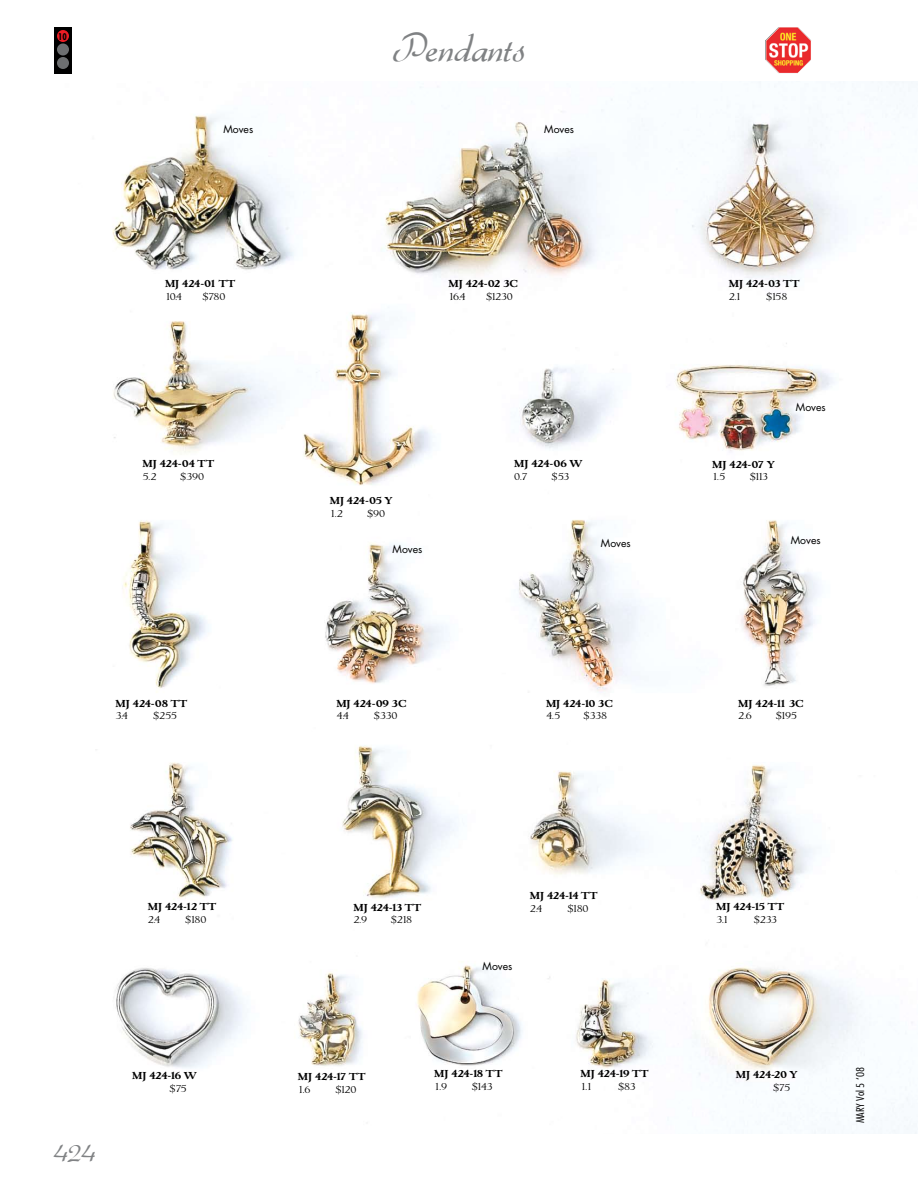
<style>
.page{position:relative;width:918px;height:1188px;background:#fff}
.page>*{position:absolute;margin:0;border:0;box-sizing:border-box;transform-origin:0 0}
.t1{font:42px "Gabrielle";color:#808284}
.t2{font:27px "Gabrielle";color:#808284}
.t3{font:700 10.5px "Erasmus";letter-spacing:-.02em;color:#000;scale:1.15 1}
.t4{font:300 10.5px "Erasmus";letter-spacing:-.045em;color:#000;scale:1.15 1}
.t5{font:10.5px "Futura";color:#000}
.t6{font:300 condensed 10.5px "Futura";color:#000;scale:1.15 1}
.t7{font:700 condensed 9px "Futura";color:#000}
</style>
<div class="page">
<img style="left:765px;top:27px;width:46px;height:46px">
<img style="left:96px;top:81px;width:822px;height:1053px">
<div style="left:54px;top:27px;width:18px;height:47px;background:#000"></div>
<div style="left:57px;top:30px;width:12px;height:12px;background:#ed1c24;border-radius:50%"></div>
<div style="left:57px;top:44px;width:12px;height:12px;background:#6d6f71;border-radius:50%"></div>
<div style="left:57px;top:57px;width:12px;height:12px;background:#6d6f71;border-radius:50%"></div>
<p class="t7" style="left:58px;top:31px;width:10px">10</p>
<h1 class="t1" style="left:393px;top:23px;width:133px">Pendants</h1>
<p class="t5" style="left:223px;top:122px;width:31px">Moves</p>
<p class="t5" style="left:544px;top:122px;width:31px">Moves</p>
<p class="t3" style="left:165px;top:277px;width:63px">MJ 424-01 TT</p>
<p class="t4" style="left:165px;top:289px;width:16px">10.4</p>
<p class="t4" style="left:203px;top:289px;width:21px">$780</p>
<p class="t3" style="left:142px;top:457px;width:64px">MJ 424-04 TT</p>
<p class="t4" style="left:142px;top:469px;width:14px">5.2</p>
<p class="t4" style="left:180px;top:469px;width:22px">$390</p>
<p class="t3" style="left:448px;top:276px;width:62px">MJ 424-02 3C</p>
<p class="t4" style="left:448px;top:289px;width:16px">16.4</p>
<p class="t4" style="left:486px;top:289px;width:25px">$1230</p>
<p class="t3" style="left:729px;top:277px;width:63px">MJ 424-03 TT</p>
<p class="t4" style="left:729px;top:289px;width:13px">2.1</p>
<p class="t4" style="left:766px;top:289px;width:20px">$158</p>
<p class="t3" style="left:330px;top:493px;width:56px">MJ 424-05 Y</p>
<p class="t4" style="left:330px;top:506px;width:13px">1.2</p>
<p class="t4" style="left:367px;top:506px;width:17px">$90</p>
<p class="t5" style="left:393px;top:542px;width:31px">Moves</p>
<p class="t3" style="left:514px;top:457px;width:61px">MJ 424-06 W</p>
<p class="t4" style="left:514px;top:469px;width:14px">0.7</p>
<p class="t4" style="left:552px;top:469px;width:17px">$53</p>
<p class="t3" style="left:712px;top:457px;width:56px">MJ 424-07 Y</p>
<p class="t4" style="left:712px;top:470px;width:13px">1.5</p>
<p class="t4" style="left:750px;top:470px;width:17px">$113</p>
<p class="t5" style="left:796px;top:400px;width:31px">Moves</p>
<p class="t5" style="left:601px;top:536px;width:31px">Moves</p>
<p class="t5" style="left:791px;top:533px;width:31px">Moves</p>
<p class="t3" style="left:116px;top:696px;width:64px">MJ 424-08 TT</p>
<p class="t4" style="left:116px;top:709px;width:12px">3.4</p>
<p class="t4" style="left:153px;top:709px;width:22px">$255</p>
<p class="t3" style="left:336px;top:696px;width:63px">MJ 424-09 3C</p>
<p class="t4" style="left:336px;top:709px;width:12px">4.4</p>
<p class="t4" style="left:374px;top:709px;width:22px">$330</p>
<p class="t3" style="left:546px;top:696px;width:60px">MJ 424-10 3C</p>
<p class="t4" style="left:546px;top:709px;width:14px">4.5</p>
<p class="t4" style="left:584px;top:709px;width:22px">$338</p>
<p class="t3" style="left:738px;top:696px;width:58px">MJ 424-11 3C</p>
<p class="t4" style="left:738px;top:709px;width:13px">2.6</p>
<p class="t4" style="left:776px;top:709px;width:20px">$195</p>
<p class="t3" style="left:148px;top:900px;width:61px">MJ 424-12 TT</p>
<p class="t4" style="left:148px;top:912px;width:12px">2.4</p>
<p class="t4" style="left:185px;top:912px;width:20px">$180</p>
<h2 class="t2" style="left:54px;top:1137px;width:44px">424</h2>
<p class="t3" style="left:132px;top:1069px;width:58px">MJ 424-16 W</p>
<p class="t4" style="left:170px;top:1081px;width:16px">$75</p>
<p class="t3" style="left:353px;top:900px;width:61px">MJ 424-13 TT</p>
<p class="t4" style="left:353px;top:912px;width:14px">2.9</p>
<p class="t4" style="left:391px;top:912px;width:20px">$218</p>
<p class="t5" style="left:483px;top:959px;width:31px">Moves</p>
<p class="t3" style="left:530px;top:889px;width:60px">MJ 424-14 TT</p>
<p class="t4" style="left:530px;top:901px;width:12px">2.4</p>
<p class="t4" style="left:567px;top:901px;width:20px">$180</p>
<p class="t3" style="left:716px;top:900px;width:61px">MJ 424-15 TT</p>
<p class="t4" style="left:716px;top:912px;width:13px">3.1</p>
<p class="t4" style="left:754px;top:912px;width:22px">$233</p>
<p class="t3" style="left:298px;top:1070px;width:61px">MJ 424-17 TT</p>
<p class="t4" style="left:298px;top:1082px;width:13px">1.6</p>
<p class="t4" style="left:335px;top:1082px;width:20px">$120</p>
<p class="t3" style="left:434px;top:1067px;width:61px">MJ 424-18 TT</p>
<p class="t4" style="left:434px;top:1079px;width:13px">1.9</p>
<p class="t4" style="left:472px;top:1079px;width:19px">$143</p>
<p class="t3" style="left:580px;top:1067px;width:61px">MJ 424-19 TT</p>
<p class="t4" style="left:580px;top:1079px;width:12px">1.1</p>
<p class="t4" style="left:618px;top:1079px;width:17px">$83</p>
<p class="t3" style="left:736px;top:1067px;width:55px">MJ 424-20 Y</p>
<p class="t4" style="left:773px;top:1080px;width:16px">$75</p>
<p class="t6" style="left:854px;top:1123px;width:50px;rotate:-90deg">MARY Vol 5 ‘08</p>
</div>
